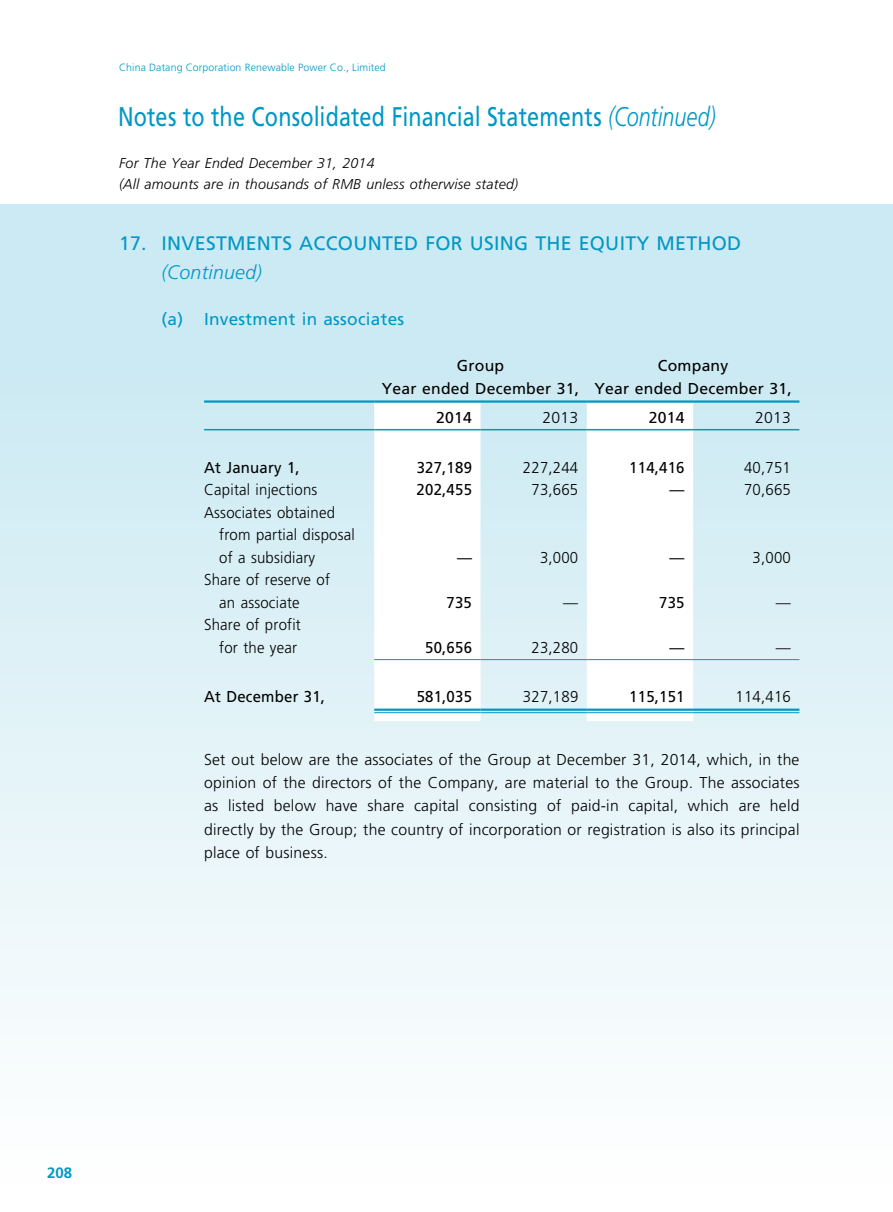
<style>
.page{position:relative;width:893px;height:1212px;background:#fff}
.page>*{position:absolute;margin:0;border:0;box-sizing:border-box;transform-origin:0 0}
.t1{font:27px "Frutiger LT Std";letter-spacing:.005em;color:#0098c5;scale:.8 1}
.t2{font:19.5px "Frutiger LT Std";letter-spacing:.015em;color:#0098c5}
.t3{font:italic 300 19.5px "Frutiger LT Std";letter-spacing:.015em;color:#0098c5}
.t4{font:17.25px "Frutiger LT Std";letter-spacing:.015em;color:#0098c5}
.t5{font:300 15.75px/23.2px "Frutiger LT Std";letter-spacing:.015em;color:#000;text-align:justify}
.t6{font:300 15.75px/22.5px "Frutiger LT Std";letter-spacing:.015em;color:#000;scale:.95 1}
.t7{font:15.75px "Frutiger LT Std";letter-spacing:.015em;color:#000;scale:.95 1}
.t8{font:15.75px/22.5px "Frutiger LT Std";letter-spacing:.015em;color:#000}
.t9{font:700 15px "Frutiger LT Std";color:#0098c5}
.t10{font:italic 300 14.25px/21px "Frutiger LT Std";letter-spacing:.015em;color:#000}
.t11{font:300 10.5px "Frutiger LT Std";letter-spacing:.015em;color:#0098c5}
.s1{font-weight:300;font-style:italic}
</style>
<div class="page">
<div style="left:0;top:204px;width:893px;height:978px;background:linear-gradient(to bottom,#c5e7f1,#fdfefe)"></div>
<hr style="left:892px;top:204px;width:1px;height:978px;background:#cceaf3">
<svg style="left:374px;top:403px;width:319px;height:302px"></svg>
<svg style="left:374px;top:705px;width:319px;height:16px"></svg>
<hr style="left:204px;top:400px;width:170px;height:3px;background:#0098c5">
<hr style="left:374px;top:400px;width:213px;height:3px;background:#0098c5">
<hr style="left:587px;top:400px;width:106px;height:3px;background:#0098c5">
<hr style="left:693px;top:400px;width:106px;height:3px;background:#0098c5">
<hr style="left:204px;top:429px;width:170px;height:1px;background:#0098c5">
<hr style="left:374px;top:429px;width:106px;height:1px;background:#0098c5">
<hr style="left:480px;top:429px;width:107px;height:1px;background:#0098c5">
<hr style="left:587px;top:429px;width:106px;height:1px;background:#0098c5">
<hr style="left:693px;top:429px;width:106px;height:1px;background:#0098c5">
<hr style="left:374px;top:659px;width:106px;height:1px;background:#0098c5">
<hr style="left:480px;top:659px;width:107px;height:1px;background:#0098c5">
<hr style="left:587px;top:659px;width:106px;height:1px;background:#0098c5">
<hr style="left:693px;top:659px;width:106px;height:1px;background:#0098c5">
<hr style="left:374px;top:708px;width:106px;height:3px;background:#0098c5">
<hr style="left:374px;top:712px;width:106px;height:1px;background:#0098c5">
<hr style="left:480px;top:708px;width:107px;height:3px;background:#0098c5">
<hr style="left:480px;top:712px;width:107px;height:1px;background:#0098c5">
<hr style="left:587px;top:708px;width:106px;height:3px;background:#0098c5">
<hr style="left:587px;top:712px;width:106px;height:1px;background:#0098c5">
<hr style="left:693px;top:708px;width:106px;height:3px;background:#0098c5">
<hr style="left:693px;top:712px;width:106px;height:1px;background:#0098c5">
<p class="t11" style="left:119px;top:62px;width:268px">China Datang Corporation Renewable Power Co., Limited</p>
<h1 class="t1" style="left:118px;top:101px;width:749px">N otes to the Consolidated Financial Statements <span class="s1">(Continued)</span></h1>
<p class="t10" style="left:119px;top:152px;width:401px">For The Year Ended December 31, 2014<br>(All amounts are in thousands of RMB unless otherwise stated)</p>
<p class="t2" style="left:119px;top:232px;width:41px">17. INVE</p>
<p class="t2" style="left:206px;top:232px;width:53px">STMENT</p>
<p class="t2" style="left:282px;top:232px;width:70px">S ACCOUNTE</p>
<p class="t2" style="left:404px;top:232px;width:102px">D FOR USING</p>
<p class="t2" style="left:535px;top:232px;width:13px">THE</p>
<p class="t2" style="left:579px;top:232px;width:110px">EQUITY METHO</p>
<p class="t2" style="left:727px;top:232px;width:16px">D</p>
<p class="t3" style="left:162px;top:261px;width:102px">(Continued)</p>
<p class="t4" style="left:162px;top:309px;width:244px">(a) I nvestment in associates</p>
<p class="t8" style="left:457px;top:355px;width:49px">Group</p>
<p class="t8" style="left:382px;top:355px;width:411px;text-indent:276px">Company<br>Year ended December 31, Year ended December 31,</p>
<p class="t8" style="left:436px;top:406px;width:37px">2014</p>
<p class="t5" style="left:543px;top:406px;width:37px">2013</p>
<p class="t8" style="left:649px;top:406px;width:37px">2014</p>
<p class="t5" style="left:755px;top:406px;width:37px">2013</p>
<p class="t7" style="left:204px;top:458px;width:102px">At January 1,</p>
<p class="t7" style="left:417px;top:458px;width:60px">327,189</p>
<p class="t6" style="left:523px;top:456px;width:60px">227,244</p>
<p class="t7" style="left:629px;top:458px;width:60px">114,416</p>
<p class="t6" style="left:744px;top:456px;width:51px">40,751</p>
<p class="t6" style="left:204px;top:479px;width:121px">Capital injections</p>
<p class="t7" style="left:417px;top:480px;width:60px">202,455</p>
<p class="t6" style="left:531px;top:479px;width:51px">73,665</p>
<p class="t7" style="left:670px;top:480px;width:17px">—</p>
<p class="t6" style="left:744px;top:479px;width:51px">70,665</p>
<p class="t6" style="left:219px;top:501px;width:144px;text-indent:-15px">Associates obtained from partial disposal of a subsidiary</p>
<p class="t7" style="left:457px;top:548px;width:17px">—</p>
<p class="t6" style="left:540px;top:546px;width:42px">3,000</p>
<p class="t7" style="left:670px;top:548px;width:17px">—</p>
<p class="t6" style="left:753px;top:546px;width:42px">3,000</p>
<p class="t6" style="left:219px;top:569px;width:118px;text-indent:-15px">Share of reserve of an associate</p>
<p class="t6" style="left:204px;top:614px;width:103px;text-align:right">Share of profit for the year</p>
<p class="t7" style="left:447px;top:593px;width:28px">735</p>
<p class="t6" style="left:563px;top:591px;width:17px">—</p>
<p class="t7" style="left:659px;top:593px;width:28px">735</p>
<p class="t6" style="left:776px;top:591px;width:17px">—</p>
<p class="t7" style="left:425px;top:638px;width:51px">50,656</p>
<p class="t6" style="left:531px;top:636px;width:51px">23,280</p>
<p class="t7" style="left:670px;top:638px;width:17px">—</p>
<p class="t6" style="left:776px;top:636px;width:17px">—</p>
<p class="t7" style="left:204px;top:687px;width:129px">At December 31,</p>
<p class="t7" style="left:417px;top:687px;width:60px">581,035</p>
<p class="t6" style="left:523px;top:686px;width:60px">327,189</p>
<p class="t7" style="left:629px;top:687px;width:60px">115,151</p>
<p class="t6" style="left:736px;top:686px;width:60px">114,416</p>
<p class="t5" style="left:204px;top:748px;width:597px">Set out below are the associates of the Group at December 31, 2014, which, in the opinion of the directors of the Company, are material to the Group. The associates as listed below have share capital consisting of paid-in capital, which are held directly by the Group; the country of incorporation or registration is also its principal place of business.</p>
<p class="t9" style="left:47px;top:1163px;width:27px">208</p>
</div>
